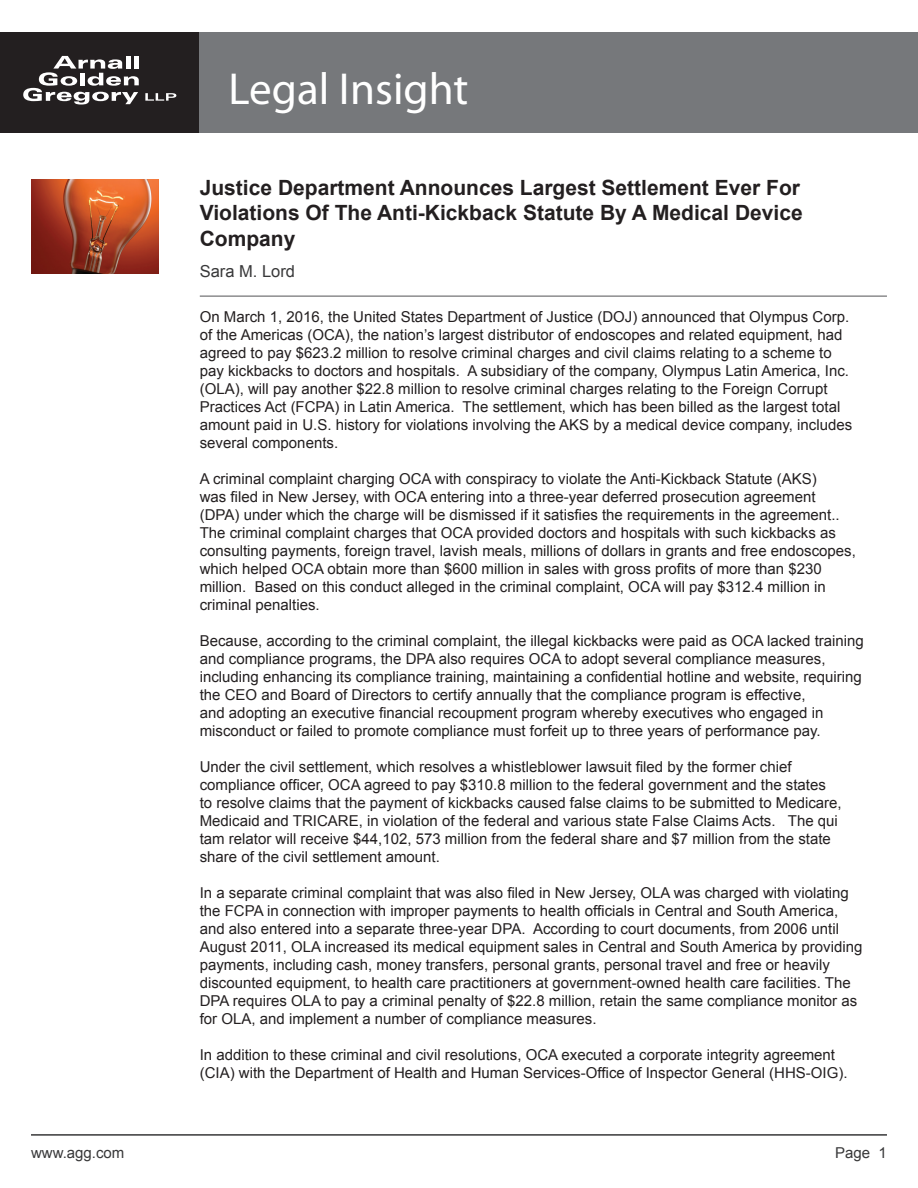
<style>
.page{position:relative;width:918px;height:1188px;background:#fff}
.page>*{position:absolute;margin:0;border:0;box-sizing:border-box;transform-origin:0 0}
.t1{font:45px "Myriad Pro";color:#fff}
.t2{font:700 21px/25.2px "Arial";color:#231f20}
.t3{font:16.5px "Arial";color:#383839}
.t4{font:15px/18px "Arial";color:#231f20}
.t5{font:15px "Arial";color:#383839}
</style>
<div class="page">
<div style="left:0;top:32px;width:200px;height:101px;background:#231f20"></div>
<svg style="left:23px;top:56px;width:116px;height:49px"></svg>
<svg style="left:145px;top:93px;width:31px;height:8px"></svg>
<div style="left:200px;top:32px;width:718px;height:101px;background:#76787b"></div>
<hr style="left:31px;top:1134px;width:856px;height:2px;background:#383839">
<img style="left:31px;top:180px;width:128px;height:94px">
<hr style="left:200px;top:296px;width:687px;height:1px;background:#535355">
<h1 class="t1" style="left:229px;top:61px;width:241px">Legal Insight</h1>
<h2 class="t2" style="left:200px;top:176px;width:604px">Justice Department Announces Largest Settlement Ever For<br>Violations Of The Anti-Kickback Statute By A Medical Device<br>Company</h2>
<p class="t3" style="left:200px;top:261px;width:97px">Sara M. Lord</p>
<p class="t4" style="left:200px;top:308px;width:654px">On March 1, 2016, the United States Department of Justice (DOJ) announced that Olympus Corp. of the Americas (OCA), the nation’s largest distributor of endoscopes and related equipment, had agreed to pay $623.2 million to resolve criminal charges and civil claims relating to a scheme to pay kickbacks to doctors and hospitals. A subsidiary of the company, Olympus Latin America, Inc. (OLA), will pay another $22.8 million to resolve criminal charges relating to the Foreign Corrupt Practices Act (FCPA) in Latin America. The settlement, which has been billed as the largest total amount paid in U.S. history for violations involving the AKS by a medical device company, includes several components.</p>
<p class="t4" style="left:200px;top:470px;width:658px">A criminal complaint charging OCA with conspiracy to violate the Anti-Kickback Statute (AKS)<br>was filed in New Jersey, with OCA entering into a three-year deferred prosecution agreement (DPA) under which the charge will be dismissed if it satisfies the requirements in the agreement..<br>The criminal complaint charges that OCA provided doctors and hospitals with such kickbacks as consulting payments, foreign travel, lavish meals, millions of dollars in grants and free endoscopes, which helped OCA obtain more than $600 million in sales with gross profits of more than $230 million. Based on this conduct alleged in the criminal complaint, OCA will pay $312.4 million in criminal penalties.</p>
<p class="t4" style="left:200px;top:632px;width:666px">Because, according to the criminal complaint, the illegal kickbacks were paid as OCA lacked training and compliance programs, the DPA also requires OCA to adopt several compliance measures, including enhancing its compliance training, maintaining a confidential hotline and website, requiring the CEO and Board of Directors to certify annually that the compliance program is effective,<br>and adopting an executive financial recoupment program whereby executives who engaged in misconduct or failed to promote compliance must forfeit up to three years of performance pay.</p>
<p class="t4" style="left:200px;top:758px;width:643px">Under the civil settlement, which resolves a whistleblower lawsuit filed by the former chief compliance officer, OCA agreed to pay $310.8 million to the federal government and the states to resolve claims that the payment of kickbacks caused false claims to be submitted to Medicare, Medicaid and TRICARE, in violation of the federal and various state False Claims Acts. The qui tam relator will receive $44,102, 573 million from the federal share and $7 million from the state share of the civil settlement amount.</p>
<p class="t4" style="left:200px;top:884px;width:664px">In a separate criminal complaint that was also filed in New Jersey, OLA was charged with violating the FCPA in connection with improper payments to health officials in Central and South America, and also entered into a separate three-year DPA. According to court documents, from 2006 until August 2011, OLA increased its medical equipment sales in Central and South America by providing payments, including cash, money transfers, personal grants, personal travel and free or heavily discounted equipment, to health care practitioners at government-owned health care facilities. The DPA requires OLA to pay a criminal penalty of $22.8 million, retain the same compliance monitor as for OLA, and implement a number of compliance measures.</p>
<p class="t4" style="left:200px;top:1046px;width:649px">In addition to these criminal and civil resolutions, OCA executed a corporate integrity agreement (CIA) with the Department of Health and Human Services-Office of Inspector General (HHS-OIG).</p>
<p class="t5" style="left:31px;top:1142px;width:95px">www.agg.com</p>
<p class="t5" style="left:835px;top:1142px;width:53px">Page 1</p>
</div>
